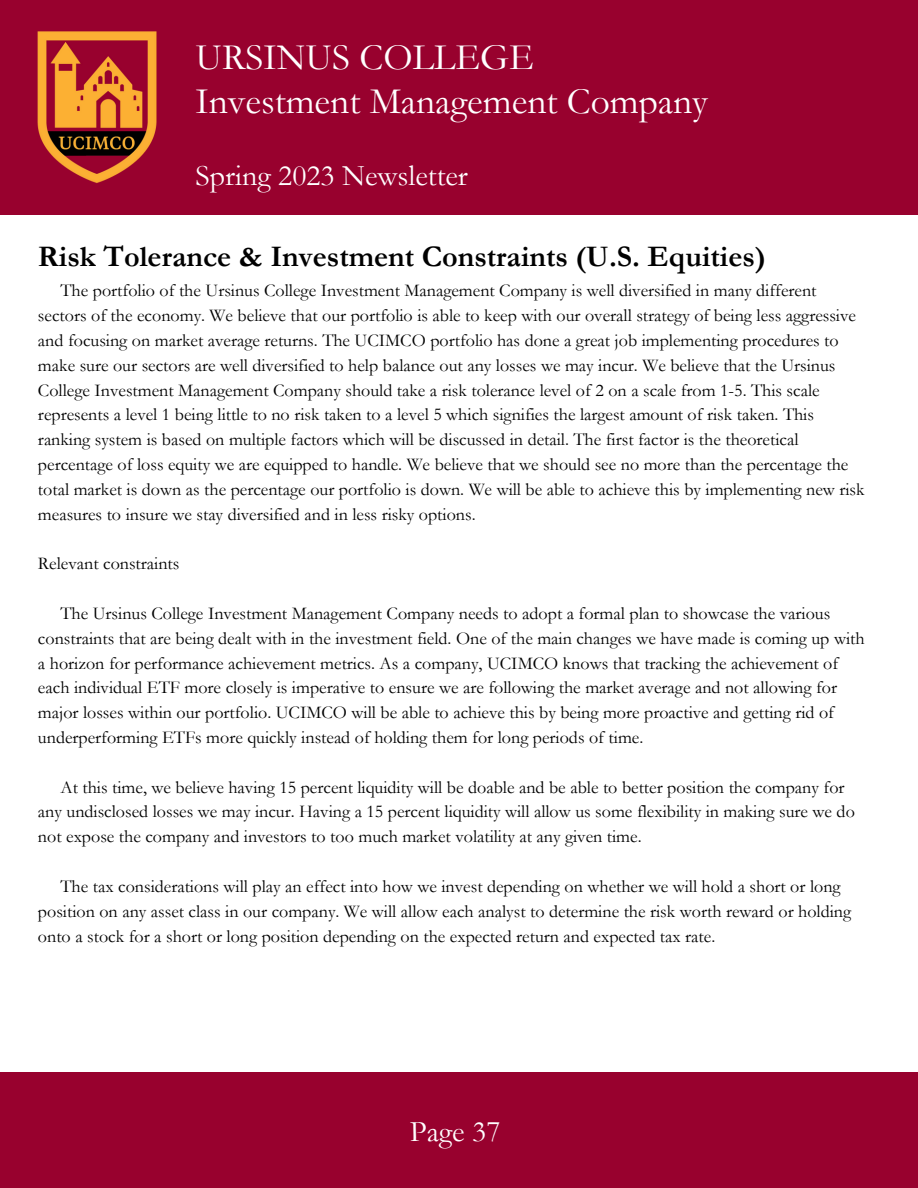
<style>
.page{position:relative;width:918px;height:1188px;background:#fff}
.page>*{position:absolute;margin:0;border:0;box-sizing:border-box;transform-origin:0 0}
.t1{font:37.5px/44.2px "Garamond";color:#fff}
.t2{font:700 30.15px "Garamond";color:#000}
.t3{font:30px "Garamond";color:#fff}
.t4{font:18px/24.8px "Garamond";color:#000}
</style>
<div class="page">
<div style="left:0;top:0;width:918px;height:215px;background:#98012e"></div>
<div style="left:0;top:1073px;width:918px;height:115px;background:#98012e"></div>
<img style="left:37px;top:31px;width:120px;height:152px">
<h1 class="t1" style="left:196px;top:36px;width:514px">URSINUS COLLEGE<br>Investment Management Company</h1>
<h3 class="t3" style="left:196px;top:159px;width:274px">Spring 2023 Newsletter</h3>
<h2 class="t2" style="left:38px;top:240px;width:729px">Risk Tolerance &amp; Investment Constraints (U.S. Equities)</h2>
<p class="t4" style="left:38px;top:278px;width:828px;text-indent:23px">The portfolio of the Ursinus College Investment Management Company is well diversified in many different sectors of the economy. We believe that our portfolio is able to keep with our overall strategy of being less aggressive and focusing on market average returns. The UCIMCO portfolio has done a great job implementing procedures to make sure our sectors are well diversified to help balance out any losses we may incur. We believe that the Ursinus College Investment Management Company should take a risk tolerance level of 2 on a scale from 1-5. This scale represents a level 1 being little to no risk taken to a level 5 which signifies the largest amount of risk taken. This ranking system is based on multiple factors which will be discussed in detail. The first factor is the theoretical percentage of loss equity we are equipped to handle. We believe that we should see no more than the percentage the total market is down as the percentage our portfolio is down. We will be able to achieve this by implementing new risk measures to insure we stay diversified and in less risky options.</p>
<p class="t4" style="left:38px;top:552px;width:143px">Relevant constraints</p>
<p class="t4" style="left:38px;top:601px;width:828px;text-indent:23px">The Ursinus College Investment Management Company needs to adopt a formal plan to showcase the various constraints that are being dealt with in the investment field. One of the main changes we have made is coming up with a horizon for performance achievement metrics. As a company, UCIMCO knows that tracking the achievement of each individual ETF more closely is imperative to ensure we are following the market average and not allowing for major losses within our portfolio. UCIMCO will be able to achieve this by being more proactive and getting rid of underperforming ETFs more quickly instead of holding them for long periods of time.</p>
<p class="t4" style="left:38px;top:775px;width:818px;text-indent:23px">At this time, we believe having 15 percent liquidity will be doable and be able to better position the company for any undisclosed losses we may incur. Having a 15 percent liquidity will allow us some flexibility in making sure we do not expose the company and investors to too much market volatility at any given time.</p>
<p class="t4" style="left:38px;top:874px;width:815px;text-indent:23px">The tax considerations will play an effect into how we invest depending on whether we will hold a short or long position on any asset class in our company. We will allow each analyst to determine the risk worth reward or holding onto a stock for a short or long position depending on the expected return and expected tax rate.</p>
<h3 class="t3" style="left:410px;top:1116px;width:92px">Page 37</h3>
</div>
